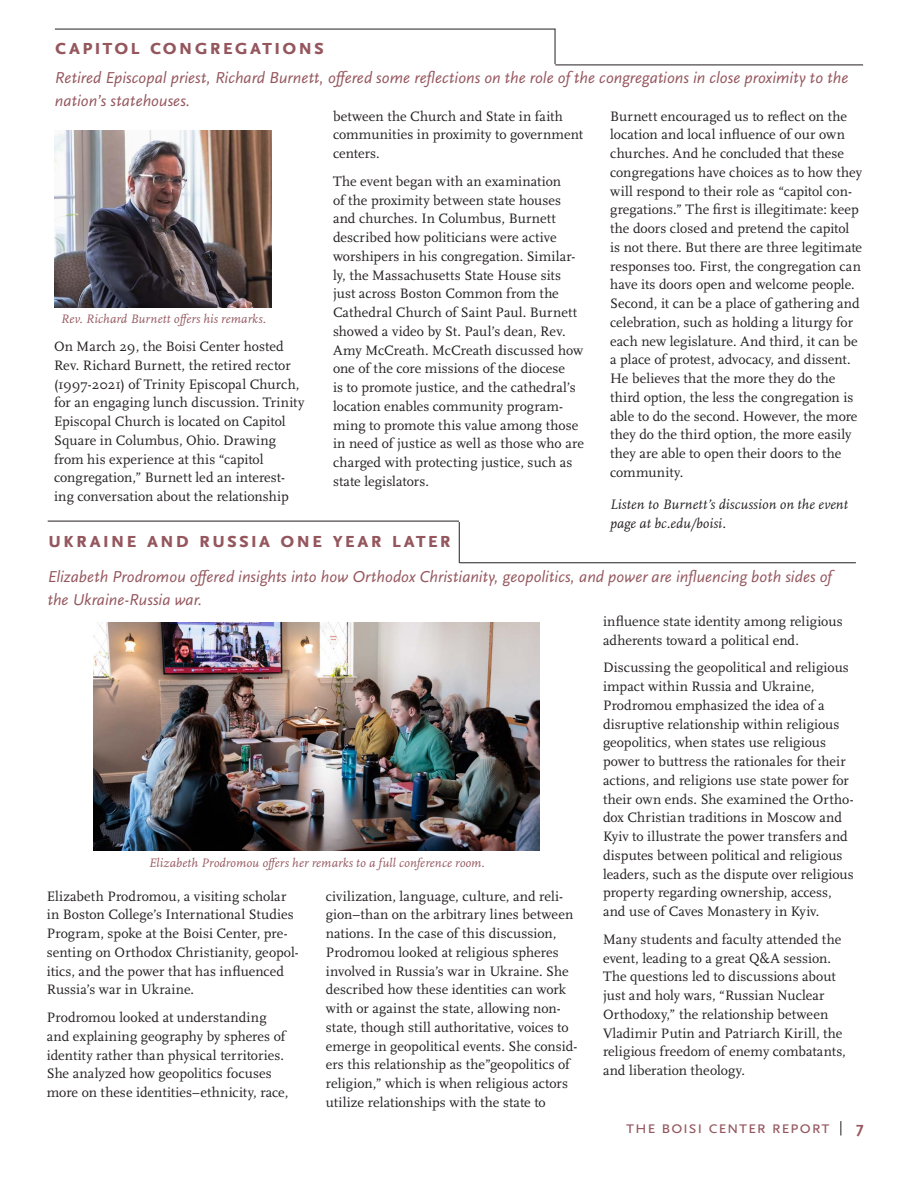
<style>
.page{position:relative;width:918px;height:1188px;background:#fff}
.page>*{position:absolute;margin:0;border:0;box-sizing:border-box;transform-origin:0 0}
.t1{font:700 22.5px "Scala Sans OT";letter-spacing:.06em;color:#95575e}
.t2{font:18px "Scala Sans OT";letter-spacing:.015em;color:#95575e}
.t3{font:italic 16.5px/22.5px "Scala Sans OT";letter-spacing:.005em;color:#95575e}
.t4{font:700 16.5px "Scala Sans OT";color:#95575e}
.t5{font:14.25px/18.8px "Scala OT";letter-spacing:.005em;color:#231f20}
.t6{font:italic 14.25px/18.8px "Scala OT";letter-spacing:.01em;color:#231f20}
.t7{font:italic 12.75px "Scala OT";letter-spacing:.015em;color:#95575e}
</style>
<div class="page">
<svg style="left:841px;top:1121px;width:1px;height:15px"></svg>
<hr style="left:555px;top:65px;width:308px;height:1px;background:#231f20">
<hr style="left:55px;top:29px;width:500px;height:1px;background:#231f20">
<hr style="left:555px;top:29px;width:1px;height:35px;background:#231f20">
<img style="left:55px;top:130px;width:217px;height:178px">
<hr style="left:460px;top:563px;width:396px;height:1px;background:#231f20">
<hr style="left:48px;top:521px;width:411px;height:1px;background:#231f20">
<hr style="left:459px;top:522px;width:1px;height:41px;background:#231f20">
<img style="left:94px;top:623px;width:446px;height:227px">
<h1 class="t1" style="left:55px;top:34px;width:271px">capitol congregations</h1>
<p class="t3" style="left:55px;top:67px;width:795px">Retired Episcopal priest, Richard Burnett, offered some reflections on the role ofthe congregations in close proximity to the nation’s statehouses.</p>
<p class="t7" style="left:61px;top:312px;width:207px">Rev. Richard Burnett offers his remarks.</p>
<p class="t5" style="left:54px;top:338px;width:252px">On March 29, the Boisi Center hosted Rev. Richard Burnett, the retired rector (1997-2021) of Trinity Episcopal Church, for an engaging lunch discussion. Trinity Episcopal Church is located on Capitol Square in Columbus, Ohio. Drawing from his experience at this “capitol congregation,” Burnett led an interest&shy;ing conversation about the relationship</p>
<p class="t5" style="left:333px;top:107px;width:252px">between the Church and State in faith communities in proximity to government centers.</p>
<p class="t5" style="left:333px;top:172px;width:252px">The event began with an examination<br>of the proximity between state houses and churches. In Columbus, Burnett described how politicians were active worshipers in his congregation. Similar&shy;ly, the Massachusetts State House sits just across Boston Common from the Cathedral Church of Saint Paul. Burnett showed a video by St. Paul’s dean, Rev.<br>Amy McCreath. McCreath discussed how one of the core missions of the diocese<br>is to promote justice, and the cathedral’s location enables community program&shy;ming to promote this value among those in need of justice as well as those who are charged with protecting justice, such as state legislators.</p>
<p class="t5" style="left:610px;top:107px;width:254px">Burnett encouraged us to reflect on the location and local influence of our own churches. And he concluded that these congregations have choices as to how they will respond to their role as “capitol con&shy;gregations.” The first is illegitimate: keep the doors closed and pretend the capitol is not there. But there are three legitimate responses too. First, the congregation can have its doors open and welcome people.<br>Second, it can be a place of gathering and celebration, such as holding a liturgy for each new legislature. And third, it can be a place of protest, advocacy, and dissent.<br>He believes that the more they do the third option, the less the congregation is able to do the second. However, the more they do the third option, the more easily they are able to open their doors to the community.</p>
<p class="t6" style="left:610px;top:495px;width:239px">Listen to Burnett’s discussion on the event page at bc.edu/boisi.</p>
<h1 class="t1" style="left:48px;top:527px;width:405px">ukraine and russia one year later</h1>
<p class="t3" style="left:48px;top:566px;width:789px">Elizabeth Prodromou offered insights into how Orthodox Christianity, geopolitics, and power are influencing both sides of the Ukraine-Russia war.</p>
<p class="t7" style="left:149px;top:855px;width:338px">Elizabeth Prodromou offers her remarks to a full conference room.</p>
<p class="t5" style="left:47px;top:887px;width:253px">Elizabeth Prodromou, a visiting scholar in Boston College’s International Studies Program, spoke at the Boisi Center, pre&shy;senting on Orthodox Christianity, geopol&shy;itics, and the power that has influenced Russia’s war in Ukraine.</p>
<p class="t5" style="left:47px;top:1009px;width:243px">Prodromou looked at understanding and explaining geography by spheres of identity rather than physical territories.<br>She analyzed how geopolitics focuses more on these identities–ethnicity, race,</p>
<p class="t5" style="left:326px;top:887px;width:253px">civilization, language, culture, and reli&shy;gion–than on the arbitrary lines between nations. In the case of this discussion, Prodromou looked at religious spheres involved in Russia’s war in Ukraine. She described how these identities can work with or against the state, allowing non&shy;state, though still authoritative, voices to emerge in geopolitical events. She consid&shy;ers this relationship as the”geopolitics of religion,” which is when religious actors utilize relationships with the state to</p>
<p class="t5" style="left:603px;top:612px;width:241px">influence state identity among religious adherents toward a political end.</p>
<p class="t5" style="left:603px;top:659px;width:252px">Discussing the geopolitical and religious impact within Russia and Ukraine, Prodromou emphasized the idea of a disruptive relationship within religious geopolitics, when states use religious power to buttress the rationales for their actions, and religions use state power for their own ends. She examined the Ortho&shy;dox Christian traditions in Moscow and Kyiv to illustrate the power transfers and disputes between political and religious leaders, such as the dispute over religious property regarding ownership, access, and use of Caves Monastery in Kyiv.</p>
<p class="t5" style="left:603px;top:930px;width:244px">Many students and faculty attended the event, leading to a great Q&amp;A session.<br>The questions led to discussions about just and holy wars, “Russian Nuclear Orthodoxy,” the relationship between Vladimir Putin and Patriarch Kirill, the religious freedom of enemy combatants, and liberation theology.</p>
<p class="t2" style="left:626px;top:1118px;width:205px">the boisi center report</p>
<p class="t4" style="left:856px;top:1119px;width:9px">7</p>
</div>
